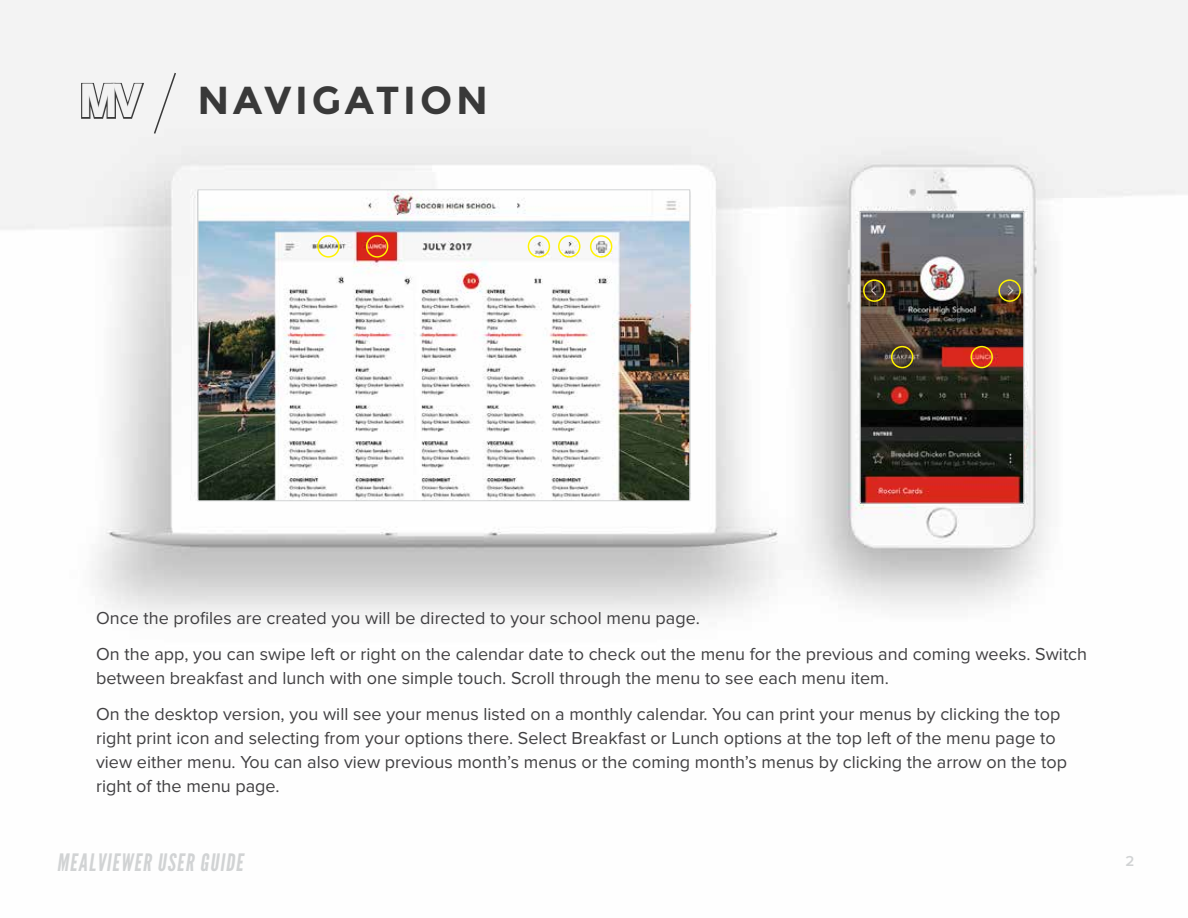
<style>
.page{position:relative;width:1188px;height:918px;background:#fff}
.page>*{position:absolute;margin:0;border:0;box-sizing:border-box;transform-origin:0 0}
.t1{font:49.5px "Coolvetica Rg";color:#e9e9e9}
.t2{font:700 39px "Montserrat";letter-spacing:.1em;color:#393939}
.t3{font:24px "League Gothic";color:#d1d3d4}
.t4{font:18px/36px "Proxima Nova";color:#414042}
.t5{font:600 15px "Proxima Nova";color:#d1d3d4}
</style>
<div class="page">
<img style="left:0;top:0;width:1188px;height:620px">
<img style="left:200px;top:192px;width:488px;height:307px">
<div style="left:198px;top:190px;width:492px;height:311px;border:1px solid #d1d3d4"></div>
<img style="left:862px;top:214px;width:160px;height:287px">
<div style="left:860px;top:212px;width:164px;height:291px;border:1px solid #d1d3d4"></div>
<svg style="left:80px;top:72px;width:66px;height:49px"></svg>
<svg style="left:153px;top:71px;width:24px;height:64px"></svg>
<div style="left:590px;top:235px;width:22px;height:23px;border:2px solid #fff200;border-radius:50%"></div>
<div style="left:863px;top:279px;width:23px;height:23px;border:2px solid #fff200;border-radius:50%"></div>
<div style="left:998px;top:279px;width:23px;height:23px;border:2px solid #fff200;border-radius:50%"></div>
<div style="left:970px;top:346px;width:23px;height:22px;border:2px solid #fff200;border-radius:50%"></div>
<div style="left:891px;top:346px;width:22px;height:22px;border:2px solid #fff200;border-radius:50%"></div>
<div style="left:558px;top:235px;width:22px;height:23px;border:2px solid #fff200;border-radius:50%"></div>
<div style="left:528px;top:235px;width:22px;height:23px;border:2px solid #fff200;border-radius:50%"></div>
<div style="left:366px;top:235px;width:22px;height:23px;border:2px solid #fff200;border-radius:50%"></div>
<div style="left:317px;top:235px;width:23px;height:23px;border:2px solid #fff200;border-radius:50%"></div>
<h1 class="t1" style="left:81px;top:72px;width:62px">MV</h1>
<h2 class="t2" style="left:197px;top:77px;width:292px">NAVIGATION</h2>
<p class="t4" style="left:96px;top:601px;width:993px">Once the profiles are created you will be directed to your school menu page.<br>On the app, you can swipe left or right on the calendar date to check out the menu for the previous and coming weeks. Switch</p>
<p class="t4" style="left:96px;top:661px;width:966px">between breakfast and lunch with one simple touch. Scroll through the menu to see each menu item.<br>On the desktop version, you will see your menus listed on a monthly calendar. You can print your menus by clicking the top</p>
<p class="t4" style="left:96px;top:727px;width:973px;line-height:24px">right print icon and selecting from your options there. Select Breakfast or Lunch options at the top left of the menu page to view either menu. You can also view previous month’s menus or the coming month’s menus by clicking the arrow on the top right of the menu page.</p>
<h3 class="t3" style="left:57px;top:848px;width:192px">MEALVIEWER USER GUIDE</h3>
<p class="t5" style="left:1125px;top:852px;width:10px">2</p>
</div>
